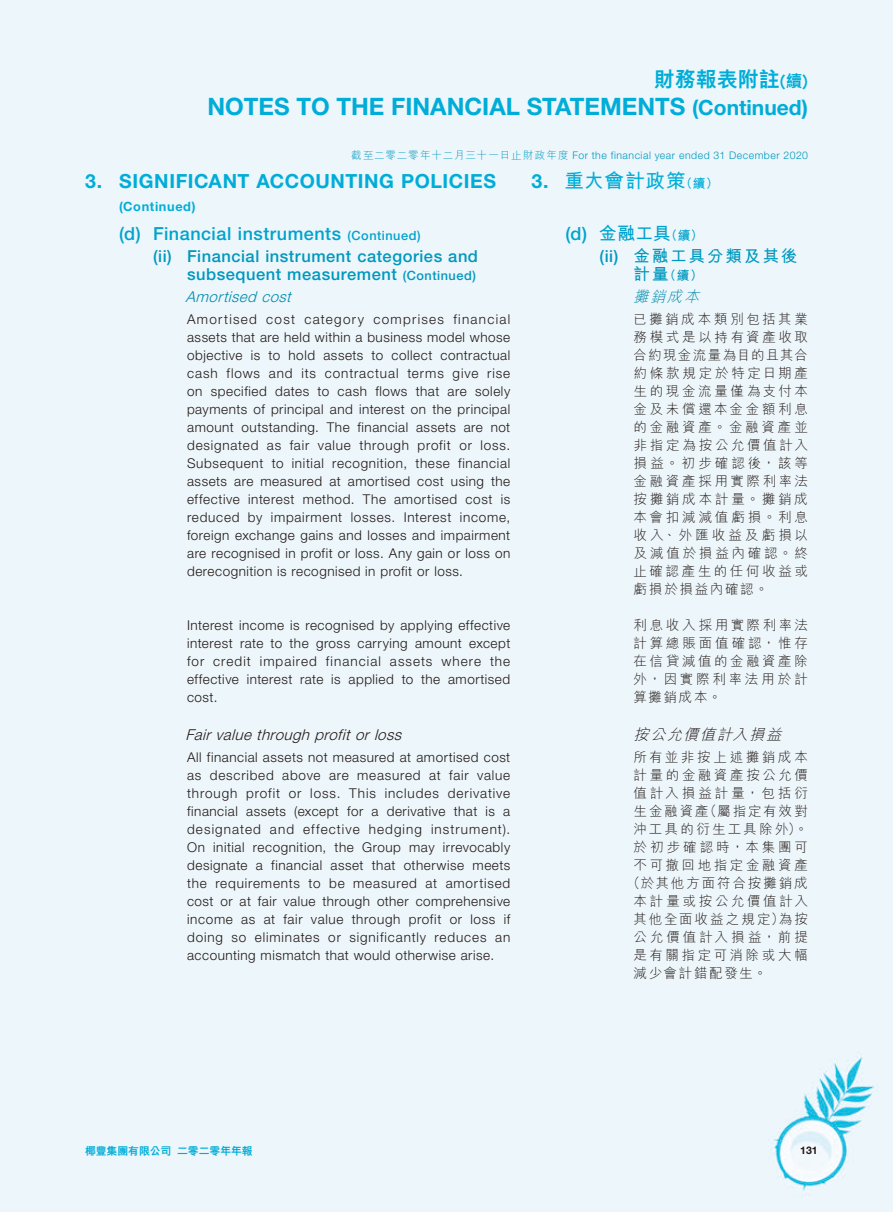
<style>
.page{position:relative;width:893px;height:1212px;background:#ecf6fb}
.page>*{position:absolute;margin:0;border:0;box-sizing:border-box;transform-origin:0 0}
.t1{font:700 24px "Helvetica Neue LT Std";color:#00add8}
.t2{font:800 21px "M Hei HK";color:#00add8}
.t3{font:700 19.5px "Helvetica Neue LT Std";letter-spacing:.03em;color:#00add8}
.t4{font:700 19.5px "M Hei HK";letter-spacing:.04em;color:#00add8}
.t5{font:500 18px "Helvetica Neue LT Std";letter-spacing:.025em;color:#00a3cd}
.t6{font:700 18px "M Hei HK";color:#00a3cd}
.t7{font:500 16.5px/18px "Helvetica Neue LT Std";letter-spacing:.03em;color:#0098be;text-align:right}
.t8{font:700 16.5px "M Hei HK";letter-spacing:.12em;color:#0098be}
.t9{font:italic 300 15px "Helvetica Neue LT Std";color:#231916}
.t10{font:italic 300 15px "Helvetica Neue LT Std";color:#008bae}
.t11{font:italic 300 15px "M Hei HK";color:#231916}
.t12{font:italic 300 15px "M Hei HK";color:#008bae}
.t13{font:300 13.5px/18px "Helvetica Neue LT Std";letter-spacing:.04em;color:#231916;text-align:justify}
.t14{font:300 13.5px/18px "M Hei HK";letter-spacing:.19em;color:#231916;text-align:justify}
.t15{font:300 13.5px "M Hei HK";letter-spacing:.225em;color:#231916}
.t16{font:300 13.5px "M Hei HK";letter-spacing:.14em;color:#231916}
.t17{font:300 13.5px "M Hei HK";letter-spacing:.16em;color:#231916}
.t18{font:300 13.5px "M Hei HK";letter-spacing:.135em;color:#231916}
.t19{font:300 13.5px "M Hei HK";letter-spacing:.15em;color:#231916}
.t20{font:300 13.5px "M Hei HK";letter-spacing:.215em;color:#231916}
.t21{font:300 13.5px "M Hei HK";letter-spacing:.12em;color:#231916}
.t22{font:700 12.75px "Helvetica Neue LT Std";letter-spacing:.05em;color:#00add8}
.t23{font:700 12.75px "M Hei HK";color:#0098be}
.t24{font:800 10.8px "M Hei HK";color:#00add8}
.t25{font:300 10.5px "Helvetica Neue LT Std";letter-spacing:.045em;color:#0098be}
.t26{font:700 10.5px "Helvetica Neue LT Std";color:#231916}
.s1{font-size:16.5px}
.s2{font-size:21px}
.s3{font-family:"M Hei HK"}
.s4{font-size:12.75px}
.s5{font-family:"Helvetica Neue LT Std"}
.s6{font-family:"Helvetica Neue LT Std";font-weight:500}
</style>
<div class="page">
<h2 class="t2" style="left:654px;top:69px;width:156px">財務報表附註<span class="s1">(續)</span></h2>
<h1 class="t1" style="left:208px;top:92px;width:602px">NOTES TO THE FINANCIAL STATEMENTS <span class="s2">(Continued)</span></h1>
<p class="t25" style="left:351px;top:149px;width:458px"><span class="s3">截至二零二零年十二月三十一日止財政年度</span> For the financial year ended 31 December 2020</p>
<h3 class="t3" style="left:85px;top:168px;width:412px">3. SIGNIFICANT ACCOUNTING POLICIES</h3>
<p class="t22" style="left:119px;top:198px;width:78px">(Continued)</p>
<h3 class="t5" style="left:119px;top:222px;width:303px">(d) Financial instruments <span class="s4">(Continued)</span></h3>
<p class="t7" style="left:153px;top:247px;width:326px">(ii) Financial instrument categories and subsequent measurement <span class="s4">(Continued)</span></p>
<p class="t10" style="left:186px;top:287px;width:111px">Amortised cost</p>
<p class="t13" style="left:187px;top:310px;width:325px">Amortised cost category comprises financial assets that are held within a business model whose objective is to hold assets to collect contractual cash flows and its contractual terms give rise on specified dates to cash flows that are solely payments of principal and interest on the principal amount outstanding. The financial assets are not designated as fair value through profit or loss.<br>Subsequent to initial recognition, these financial assets are measured at amortised cost using the effective interest method. The amortised cost is reduced by impairment losses. Interest income, foreign exchange gains and losses and impairment are recognised in profit or loss. Any gain or loss on derecognition is recognised in profit or loss.</p>
<p class="t13" style="left:187px;top:616px;width:325px">Interest income is recognised by applying effective interest rate to the gross carrying amount except for credit impaired financial assets where the effective interest rate is applied to the amortised cost.</p>
<p class="t9" style="left:186px;top:725px;width:222px">Fairvalue through profitorloss</p>
<p class="t13" style="left:187px;top:748px;width:325px">All financial assets not measured at amortised cost as described above are measured at fair value through profit or loss. This includes derivative financial assets (except for a derivative that is a designated and effective hedging instrument).<br>On initial recognition, the Group may irrevocably designate a financial asset that otherwise meets the requirements to be measured at amortised cost or at fair value through other comprehensive income as at fair value through profit or loss if doing so eliminates or significantly reduces an accounting mismatch that would otherwise arise.</p>
<h3 class="t4" style="left:531px;top:166px;width:188px"><span class="s5">3.</span> 重大會計政策<span class="s4">（續）</span></h3>
<h3 class="t6" style="left:566px;top:220px;width:139px"><span class="s6">(d)</span> 金融工具<span class="s4">（續）</span></h3>
<p class="t8" style="left:600px;top:244px;width:199px"><span class="s6">(ii)</span> 金融工具分類及其後</p>
<p class="t23" style="left:634px;top:266px;width:71px"><span class="s1">計量</span>（續）</p>
<p class="t12" style="left:634px;top:289px;width:71px">攤銷成本</p>
<p class="t14" style="left:634px;top:310px;width:176px">已攤銷成本類別包括其業務模式是以持有資產收取合約現金流量為目的且其合約條款規定於特定日期產生的現金流量僅為支付本金及未償還本金金額利息的金融資產。金融資產並非指定為按公允價值計入損益。初步確認後，該等金融資產採用實際利率法按攤銷成本計量。攤銷成本會扣減減值虧損。利息收入、外匯收益及虧損以及減值於損益內確認。終止確認產生的任何收益或虧損於損益內確認。</p>
<p class="t14" style="left:634px;top:616px;width:176px">利息收入採用實際利率法計算總賬面值確認，惟存在信貸減值的金融資產除外，因實際利率法用於計算攤銷成本。</p>
<p class="t11" style="left:634px;top:727px;width:153px">按公允價值計入損益</p>
<p class="t14" style="left:634px;top:748px;width:176px">所有並非按上述攤銷成本</p>
<p class="t14" style="left:634px;top:766px;width:176px">計量的金融資產按公允價</p>
<p class="t15" style="left:634px;top:786px;width:176px">值計入損益計量，包括衍</p>
<p class="t16" style="left:634px;top:804px;width:176px">生金融資產（屬指定有效對</p>
<p class="t17" style="left:634px;top:822px;width:176px">沖工具的衍生工具除外）。</p>
<p class="t20" style="left:634px;top:840px;width:176px">於初步確認時，本集團可</p>
<p class="t14" style="left:634px;top:856px;width:176px">不可撤回地指定金融資產</p>
<p class="t18" style="left:627px;top:876px;width:183px">（於其他方面符合按攤銷成</p>
<p class="t14" style="left:634px;top:892px;width:176px">本計量或按公允價值計入</p>
<p class="t19" style="left:634px;top:912px;width:176px">其他全面收益之規定）為按</p>
<p class="t15" style="left:634px;top:930px;width:176px">公允價值計入損益，前提</p>
<p class="t14" style="left:634px;top:946px;width:176px">是有關指定可消除或大幅</p>
<p class="t21" style="left:634px;top:966px;width:135px">減少會計錯配發生。</p>
<p class="t24" style="left:85px;top:1146px;width:169px">椰豐集團有限公司 二零二零年年報</p>
<p class="t26" style="left:800px;top:1143px;width:19px">131</p>
</div>
